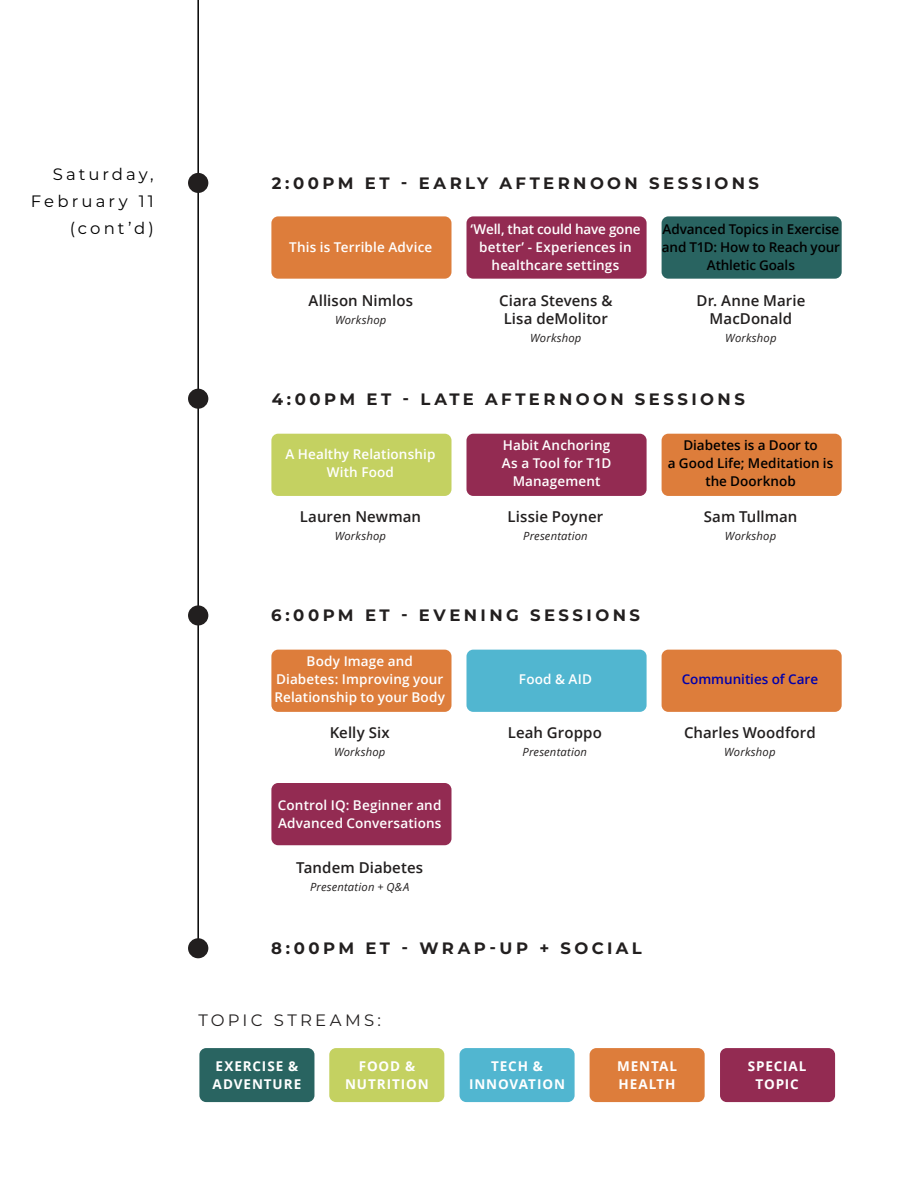
<style>
.page{position:relative;width:918px;height:1188px;background:#fff}
.page>*{position:absolute;margin:0;border:0;box-sizing:border-box;transform-origin:0 0}
.t1{font:700 16.5px "Montserrat";letter-spacing:.205em;color:#221f1f}
.t2{font:16.5px/27px "Montserrat";letter-spacing:.19em;color:#000;text-align:right}
.t3{font:16.5px "Montserrat";letter-spacing:.195em;color:#221f1f}
.t4{font:600 15px/18px "Open Sans";letter-spacing:.005em;color:#221f1f}
.t5{font:600 13.5px/18px "Open Sans";letter-spacing:.01em;color:#fff;text-align:center}
.t6{font:600 13.5px/18px "Open Sans";letter-spacing:-.005em;color:#000;text-align:center}
.t7{font:700 13.5px/18px "Open Sans";letter-spacing:.065em;color:#fff;text-align:center}
.t8{font:600 13.5px "Open Sans";color:#0000ab}
.t9{font:italic 11.25px "Open Sans";letter-spacing:.015em;color:#221f1f}
</style>
<div class="page">
<hr style="left:197px;top:0;width:2px;height:954px;background:#000">
<div style="left:188px;top:173px;width:20px;height:20px;background:#221f1f;border-radius:50%"></div>
<div style="left:271px;top:216px;width:181px;height:63px;background:#dd7d3b;border-radius:7px"></div>
<div style="left:467px;top:216px;width:180px;height:63px;background:#932b52;border-radius:7px"></div>
<div style="left:662px;top:216px;width:180px;height:63px;background:#296461;border-radius:7px"></div>
<div style="left:271px;top:434px;width:181px;height:62px;background:#c4d161;border-radius:7px"></div>
<div style="left:467px;top:434px;width:180px;height:62px;background:#932b52;border-radius:7px"></div>
<div style="left:662px;top:434px;width:180px;height:62px;background:#dd7d3b;border-radius:7px"></div>
<div style="left:199px;top:1048px;width:115px;height:54px;background:#296461;border-radius:7px"></div>
<div style="left:329px;top:1048px;width:115px;height:54px;background:#c4d161;border-radius:7px"></div>
<div style="left:460px;top:1048px;width:115px;height:54px;background:#51b6d0;border-radius:7px"></div>
<div style="left:590px;top:1048px;width:115px;height:54px;background:#dd7d3b;border-radius:7px"></div>
<div style="left:720px;top:1048px;width:115px;height:54px;background:#932b52;border-radius:7px"></div>
<div style="left:271px;top:650px;width:181px;height:62px;background:#dd7d3b;border-radius:7px"></div>
<div style="left:467px;top:650px;width:180px;height:62px;background:#51b6d0;border-radius:7px"></div>
<div style="left:662px;top:650px;width:180px;height:62px;background:#dd7d3b;border-radius:7px"></div>
<div style="left:188px;top:389px;width:20px;height:20px;background:#221f1f;border-radius:50%"></div>
<div style="left:188px;top:605px;width:20px;height:20px;background:#221f1f;border-radius:50%"></div>
<div style="left:188px;top:938px;width:20px;height:20px;background:#221f1f;border-radius:50%"></div>
<div style="left:271px;top:783px;width:181px;height:62px;background:#932b52;border-radius:7px"></div>
<p class="t2" style="left:31px;top:162px;width:125px">Saturday,<br>February 11 (cont’d)</p>
<p class="t1" style="left:272px;top:174px;width:489px">2:00PM ET - EARLY AFTERNOON SESSIONS</p>
<p class="t5" style="left:289px;top:239px;width:144px">This is Terrible Advice</p>
<p class="t5" style="left:470px;top:221px;width:172px">‘Well, that could have gone better’ - Experiences in healthcare settings</p>
<p class="t6" style="left:662px;top:221px;width:180px">Advanced Topics in Exercise and T1D: How to Reach your<br>Athletic Goals</p>
<p class="t4" style="left:309px;top:293px;width:106px">Allison Nimlos</p>
<p class="t9" style="left:335px;top:315px;width:53px">Workshop</p>
<p class="t4" style="left:499px;top:293px;width:115px">Ciara Stevens &amp;<br>Lisa deMolitor</p>
<p class="t9" style="left:530px;top:333px;width:53px">Workshop</p>
<p class="t4" style="left:697px;top:293px;width:110px;text-align:center">Dr. Anne Marie<br>MacDonald</p>
<p class="t9" style="left:725px;top:333px;width:53px">Workshop</p>
<p class="t1" style="left:272px;top:390px;width:474px">4:00PM ET - LATE AFTERNOON SESSIONS</p>
<p class="t5" style="left:285px;top:446px;width:152px">A Healthy Relationship<br>With Food</p>
<p class="t5" style="left:502px;top:437px;width:111px">Habit Anchoring<br>As a Tool for T1D<br>Management</p>
<p class="t6" style="left:668px;top:437px;width:167px">Diabetes is a Door to<br>a Good Life; Meditation is the Doorknob</p>
<p class="t4" style="left:300px;top:509px;width:123px">Lauren Newman</p>
<p class="t9" style="left:335px;top:531px;width:53px">Workshop</p>
<p class="t4" style="left:704px;top:509px;width:95px">Sam Tullman</p>
<p class="t9" style="left:725px;top:531px;width:53px">Workshop</p>
<p class="t4" style="left:508px;top:509px;width:97px">Lissie Poyner</p>
<p class="t9" style="left:523px;top:531px;width:66px">Presentation</p>
<p class="t1" style="left:271px;top:606px;width:370px">6:00PM ET - EVENING SESSIONS</p>
<p class="t5" style="left:274px;top:653px;width:172px">Body Image and<br>Diabetes: Improving your<br>Relationship to your Body</p>
<p class="t5" style="left:519px;top:671px;width:75px">Food &amp; AID</p>
<p class="t8" style="left:682px;top:674px;width:138px">Communities of Care</p>
<p class="t4" style="left:330px;top:725px;width:61px">Kelly Six</p>
<p class="t9" style="left:334px;top:747px;width:53px">Workshop</p>
<p class="t5" style="left:278px;top:797px;width:165px;text-align:left">Control IQ: Beginner and<br>Advanced Conversations</p>
<p class="t4" style="left:296px;top:860px;width:128px">Tandem Diabetes</p>
<p class="t9" style="left:310px;top:882px;width:101px">Presentation + Q&amp;A</p>
<p class="t4" style="left:508px;top:725px;width:96px">Leah Groppo</p>
<p class="t9" style="left:523px;top:747px;width:66px">Presentation</p>
<p class="t1" style="left:271px;top:939px;width:372px">8:00PM ET - WRAP-UP + SOCIAL</p>
<p class="t3" style="left:199px;top:1014px;width:184px">TOPIC STREAMS:</p>
<p class="t4" style="left:684px;top:725px;width:133px">Charles Woodford</p>
<p class="t9" style="left:724px;top:747px;width:53px">Workshop</p>
<p class="t7" style="left:213px;top:1057px;width:90px;text-align:left">EXERCISE &amp;<br>ADVENTURE</p>
<p class="t7" style="left:345px;top:1057px;width:85px">FOOD &amp;<br>NUTRITION</p>
<p class="t7" style="left:469px;top:1057px;width:97px">TECH &amp;<br>INNOVATION</p>
<p class="t7" style="left:617px;top:1057px;width:61px;text-align:left">MENTAL<br>HEALTH</p>
<p class="t7" style="left:748px;top:1057px;width:60px">SPECIAL<br>TOPIC</p>
</div>
